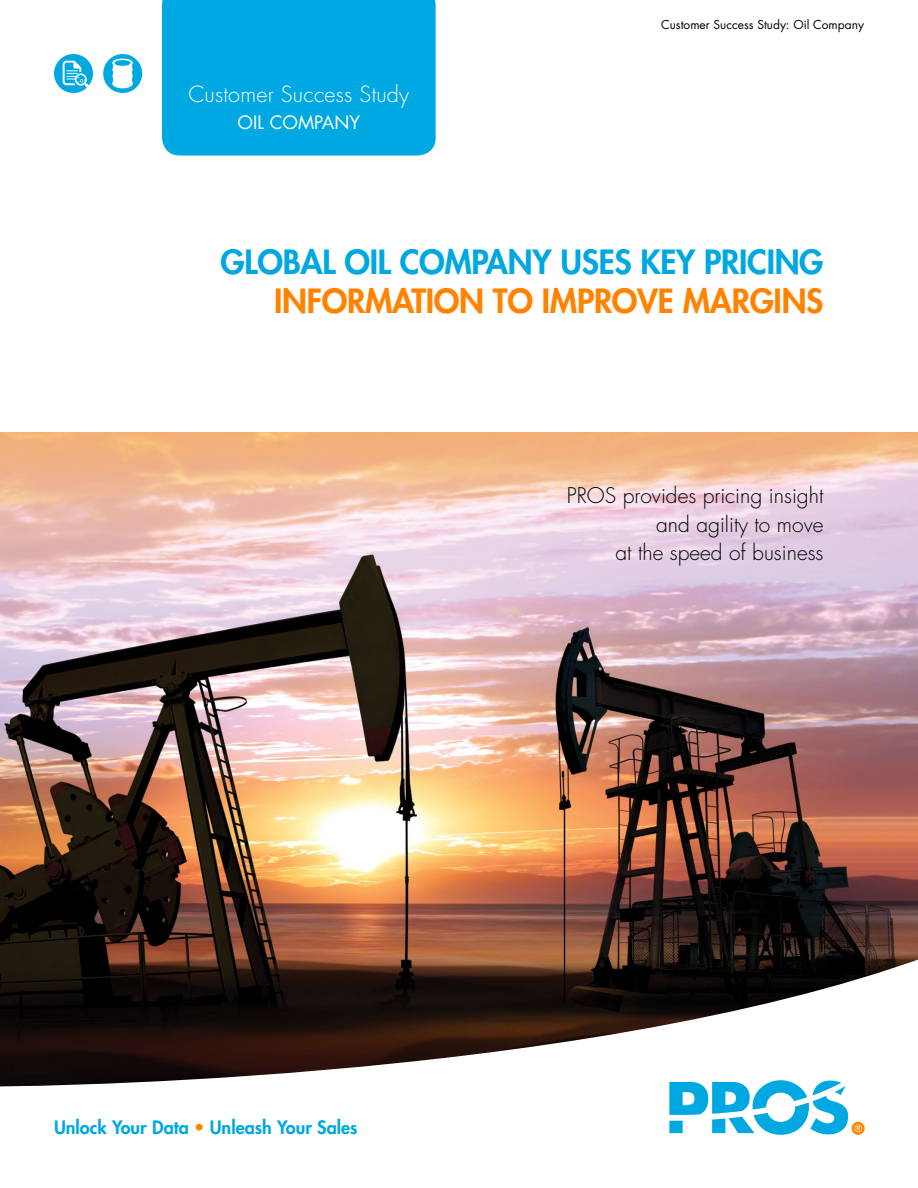
<style>
.page{position:relative;width:918px;height:1188px;background:#fff}
.page>*{position:absolute;margin:0;border:0;box-sizing:border-box;transform-origin:0 0}
.t1{font:800 32.55px "Futura Std";letter-spacing:-.01em;color:#00a8e1}
.t2{font:800 32.55px "Futura Std";letter-spacing:-.01em;color:#ff8300}
.t3{font:300 21.75px "Futura Std";letter-spacing:.01em;color:#fff}
.t4{font:300 21px/28.5px "Futura Std";color:#000;text-align:right}
.t5{font:800 18px "Futura Std";color:#00a8e1}
.t6{font:18px "Futura Std";color:#fff}
.t7{font:12px "Futura Std";color:#000}
.s1{color:#ff8300}
</style>
<div class="page">
<div style="left:162px;top:0;width:274px;height:156px;background:#00a8e1"></div>
<img style="left:0;top:432px;width:918px;height:523px">
<svg style="left:0;top:955px;width:918px;height:180px"></svg>
<svg style="left:852px;top:1122px;width:13px;height:13px"></svg>
<svg style="left:854px;top:1125px;width:8px;height:7px"></svg>
<svg style="left:669px;top:1080px;width:179px;height:55px"></svg>
<svg style="left:54px;top:54px;width:39px;height:39px"></svg>
<svg style="left:63px;top:61px;width:28px;height:28px"></svg>
<div style="left:103px;top:54px;width:39px;height:39px;background:#00a8e1;border-radius:50%"></div>
<svg style="left:112px;top:59px;width:21px;height:29px"></svg>
<p class="t3" style="left:188px;top:81px;width:222px">Customer Success Study</p>
<p class="t6" style="left:238px;top:111px;width:124px">OIL COMPANY</p>
<p class="t7" style="left:661px;top:17px;width:204px">Customer Success Study: Oil Company</p>
<h1 class="t1" style="left:221px;top:241px;width:603px">GLOBAL OIL COMPANY USES KEY PRIC ING</h1>
<h1 class="t2" style="left:274px;top:281px;width:551px">INFORMATION TO IMPROVE MARGINS</h1>
<p class="t4" style="left:567px;top:482px;width:258px">PROS provides pricing insight and agility to move<br>at the speed of business</p>
<p class="t5" style="left:54px;top:1116px;width:305px">UNLOCK YOUR DATA <span class="s1">•</span> UNLEASH YOUR SALES</p>
</div>
